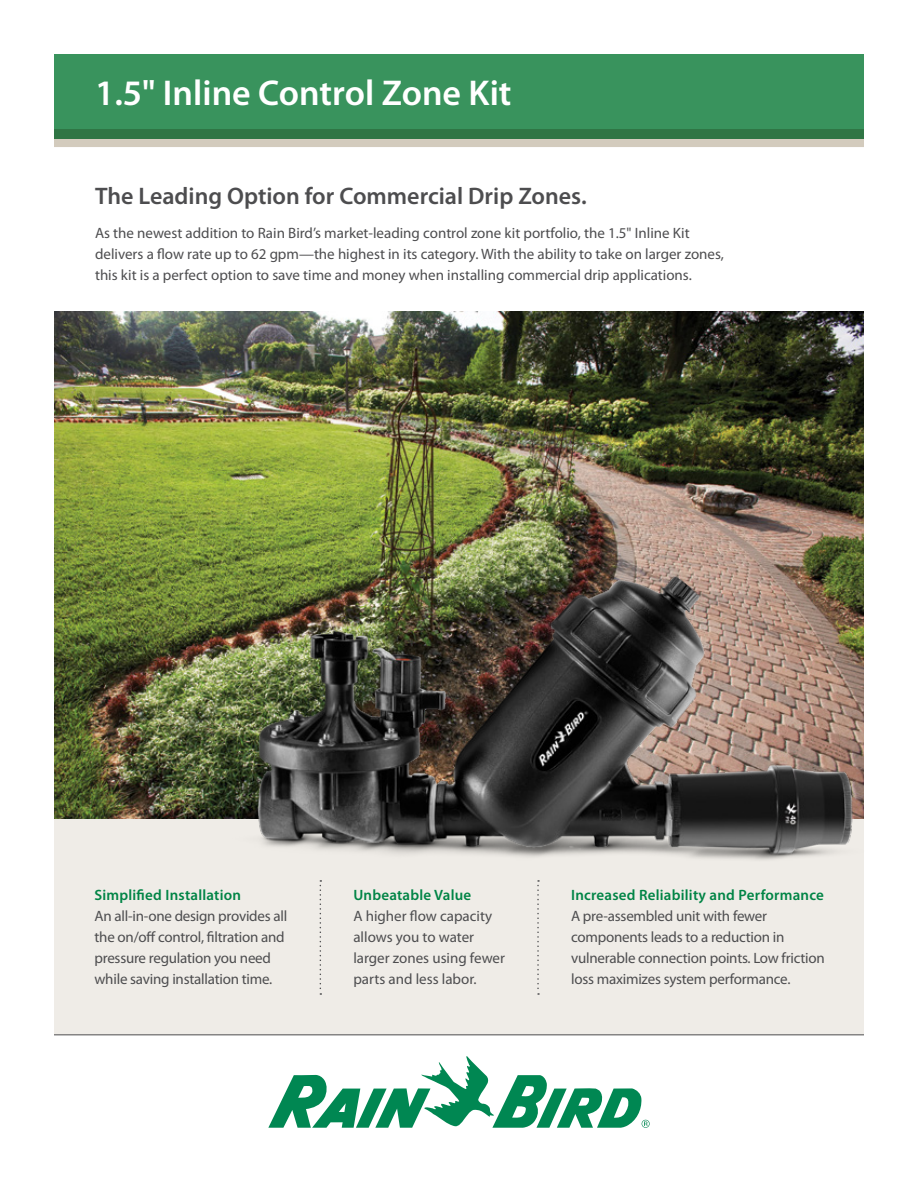
<style>
.page{position:relative;width:918px;height:1188px;background:#fff}
.page>*{position:absolute;margin:0;border:0;box-sizing:border-box;transform-origin:0 0}
.t1{font:600 36px "Myriad Pro";color:#fff}
.t2{font:600 24px "Myriad Pro";color:#4d4d4f}
.t3{font:15px/21px "Myriad Pro";letter-spacing:-.005em;color:#4d4d4f}
.t4{font:600 15px "Myriad Pro";letter-spacing:.015em;color:#008445}
</style>
<div class="page">
<div style="left:54px;top:819px;width:810px;height:215px;background:#efece7"></div>
<img style="left:54px;top:311px;width:810px;height:508px">
<svg style="left:268px;top:1056px;width:382px;height:72px"></svg>
<hr style="left:54px;top:1034px;width:810px;height:1px;background:#4d4d4f">
<svg style="left:320px;top:898px;width:1px;height:97px"></svg>
<svg style="left:537px;top:898px;width:2px;height:97px"></svg>
<div style="left:54px;top:54px;width:810px;height:84px;background:#39935d"></div>
<svg style="left:54px;top:129px;width:810px;height:18px;background:#779b79"></svg>
<img style="left:217px;top:570px;width:647px;height:326px">
<h1 class="t1" style="left:95px;top:73px;width:418px">1.5" Inline Control Zone Kit</h1>
<h2 class="t2" style="left:95px;top:182px;width:493px">The Leading Option for Commercial Drip Zones.</h2>
<p class="t3" style="left:95px;top:223px;width:630px">As the newest addition to Rain Bird’s market-leading control zone kit portfolio, the 1.5" Inline Kit delivers a flow rate up to 62 gpm—the highest in its category. With the ability to take on larger zones, this kit is a perfect option to save time and money when installing commercial drip applications.</p>
<p class="t4" style="left:95px;top:887px;width:148px">Simplified Installation</p>
<p class="t3" style="left:95px;top:906px;width:194px">An all-in-one design provides all the on/off control, filtration and pressure regulation you need while saving installation time.</p>
<p class="t4" style="left:353px;top:887px;width:120px">Unbeatable Value</p>
<p class="t3" style="left:353px;top:906px;width:153px">A higher flow capacity allows you to water larger zones using fewer parts and less labor.</p>
<p class="t4" style="left:571px;top:887px;width:254px">Increased Reliability and Performance</p>
<p class="t3" style="left:571px;top:906px;width:255px">A pre-assembled unit with fewer components leads to a reduction in vulnerable connection points. Low friction loss maximizes system performance.</p>
</div>
